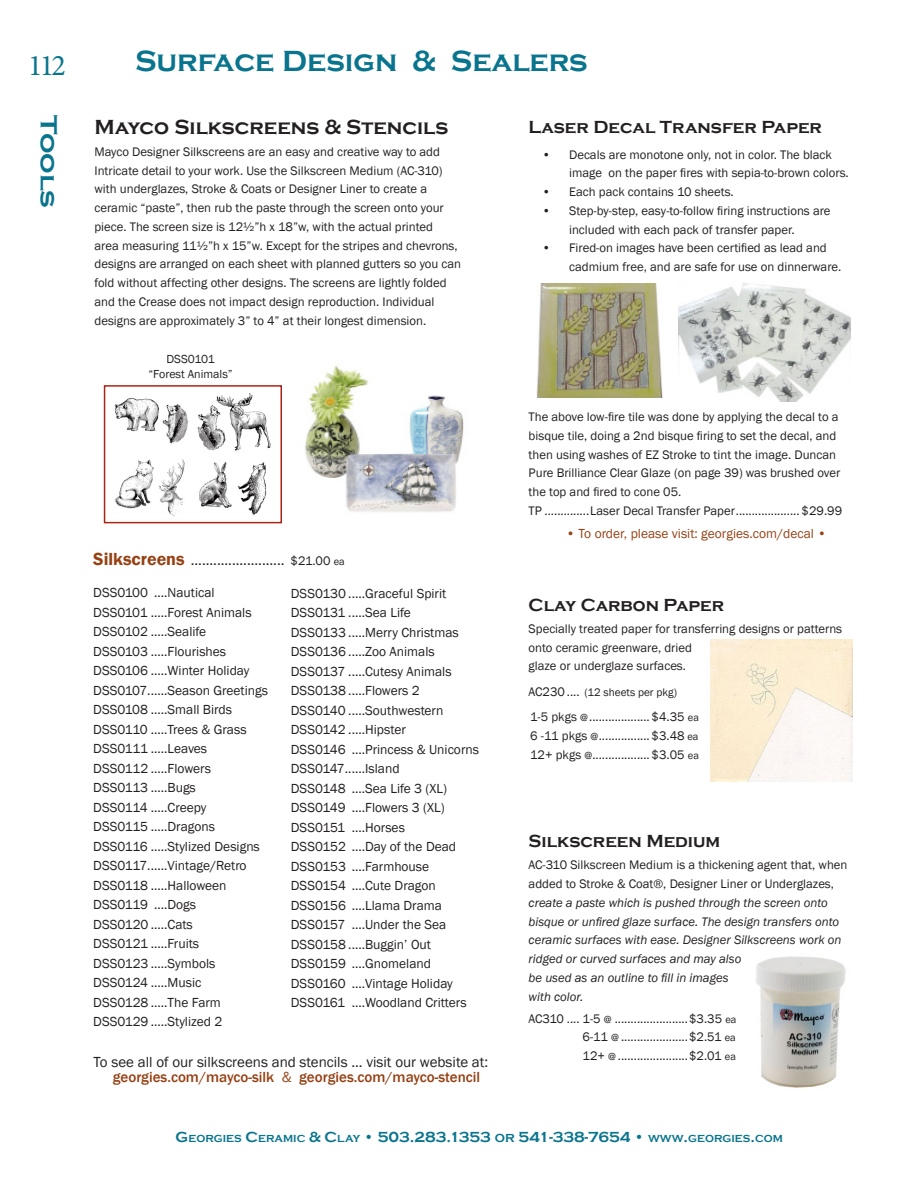
<style>
.page{position:relative;width:918px;height:1188px;background:#fff}
.page>*{position:absolute;margin:0;border:0;box-sizing:border-box;transform-origin:0 0}
.Headline{font:700 30px "Copperplate Gothic";color:#09748d}
.t1{font:30px "Minion Pro";color:#09748d}
.t2{font:700 24px "Copperplate Gothic";color:#09748d;scale:1.2 1}
.Body_Splash{font:700 21px "Copperplate Gothic";color:#231f20}
.Body_Splash-2{font:700 18px "Copperplate Gothic";color:#231f20}
.Body_Prices{font:700 18px "Copperplate Gothic";color:#231f20}
.Body_Header{font:15px "Franklin Gothic";color:#231f20}
.t3{font:700 15px "Copperplate Gothic";color:#09748d}
.Body_Header-2{font:500 15px "Franklin Gothic";color:#964114}
.Body_Text{font:13.5px "Franklin Gothic";color:#231f20}
.Body_Header-3{font:13.5px "Franklin Gothic";color:#964114}
.Body_Text-2{font:12.75px/18.8px "Franklin Gothic";color:#231f20}
.Body_Text-3{font:italic 12.75px/18.8px "Franklin Gothic";color:#231f20}
.Body_Prices-2{font:12.75px "Franklin Gothic";color:#231f20}
.Body_Text-4{font:12px "Franklin Gothic";color:#231f20}
.Body_Text-5{font:11.25px "Franklin Gothic";color:#231f20}
.s1{font-weight:600;font-size:18px;color:#964114}
.s2{font-size:12.75px}
.s3{font-size:10.5px}
.s4{font-weight:400}
.s5{font-style:normal}
.s6{color:#fff}
.s7{font-size:12px}
</style>
<div class="page">
<img style="left:710px;top:640px;width:143px;height:142px">
<img style="left:305px;top:365px;width:159px;height:147px">
<img style="left:756px;top:956px;width:90px;height:132px">
<img style="left:679px;top:283px;width:171px;height:119px">
<img style="left:537px;top:284px;width:125px;height:114px">
<img style="left:114px;top:393px;width:157px;height:123px">
<div style="left:104px;top:385px;width:178px;height:138px;border:2px solid #aa2314"></div>
<h1 class="t1" style="left:28px;top:45px;width:39px">112</h1>
<h2 class="t2" style="left:62px;top:115px;width:79px;rotate:90deg">Tools</h2>
<p class="Headline" style="left:135px;top:45px;width:454px">Surface Design &amp; Sealers</p>
<p class="Body_Splash" style="left:94px;top:115px;width:355px">Mayco Silkscreens &amp; Stencils</p>
<p class="Body_Text-2" style="left:94px;top:142px;width:368px">Mayco Designer Silkscreens are an easy and creative way to add Intricate detail to your work. Use the Silkscreen Medium (AC-310) with underglazes, Stroke &amp; Coats or Designer Liner to create a ceramic “paste”, then rub the paste through the screen onto your piece. The screen size is 12½”h x 18”w, with the actual printed<br>area measuring 11½”h x 15”w. Except for the stripes and chevrons, designs are arranged on each sheet with planned gutters so you can fold without affecting other designs. The screens are lightly folded and the Crease does not impact design reproduction. Individual designs are approximately 3” to 4” at their longest dimension.</p>
<p class="Body_Text-4" style="left:166px;top:352px;width:50px">DSS0101</p>
<p class="Body_Text-4" style="left:148px;top:367px;width:86px">“Forest Animals”</p>
<p class="Body_Header" style="left:93px;top:551px;width:253px"><span class="s1">Silkscreens</span> ......................... <span class="s2">$21.00</span> <span class="s3">ea</span></p>
<p class="Body_Text" style="left:93px;top:585px;width:123px">DSS0100 ....Nautical</p>
<p class="Body_Text" style="left:93px;top:604px;width:160px">DSS0101 .....Forest Animals</p>
<p class="Body_Text" style="left:93px;top:624px;width:115px">DSS0102 .....Sealife</p>
<p class="Body_Text" style="left:93px;top:643px;width:134px">DSS0103 .....Flourishes</p>
<p class="Body_Text" style="left:93px;top:663px;width:158px">DSS0106 .....Winter Holiday</p>
<p class="Body_Text" style="left:93px;top:682px;width:176px">DSS0107......Season Greetings</p>
<p class="Body_Text" style="left:93px;top:702px;width:140px">DSS0108 .....Small Birds</p>
<p class="Body_Text" style="left:93px;top:721px;width:155px">DSS0110 .....Trees &amp; Grass</p>
<p class="Body_Text" style="left:93px;top:741px;width:115px">DSS0111 .....Leaves</p>
<p class="Body_Text" style="left:93px;top:760px;width:119px">DSS0112 .....Flowers</p>
<p class="Body_Text" style="left:93px;top:780px;width:104px">DSS0113 .....Bugs</p>
<p class="Body_Text" style="left:93px;top:799px;width:115px">DSS0114 .....Creepy</p>
<p class="Body_Text" style="left:93px;top:819px;width:123px">DSS0115 .....Dragons</p>
<p class="Body_Text" style="left:93px;top:838px;width:168px">DSS0116 .....Stylized Designs</p>
<p class="Body_Text" style="left:93px;top:858px;width:155px">DSS0117......Vintage/Retro</p>
<p class="Body_Text" style="left:93px;top:877px;width:135px">DSS0118 .....Halloween</p>
<p class="Body_Text" style="left:93px;top:897px;width:104px">DSS0119 ....Dogs</p>
<p class="Body_Text" style="left:93px;top:916px;width:101px">DSS0120 .....Cats</p>
<p class="Body_Text" style="left:93px;top:936px;width:107px">DSS0121 .....Fruits</p>
<p class="Body_Text" style="left:93px;top:955px;width:124px">DSS0123 .....Symbols</p>
<p class="Body_Text" style="left:93px;top:975px;width:110px">DSS0124 .....Music</p>
<p class="Body_Text" style="left:93px;top:994px;width:129px">DSS0128 .....The Farm</p>
<p class="Body_Text" style="left:93px;top:1014px;width:131px">DSS0129 .....Stylized 2</p>
<p class="Body_Text" style="left:291px;top:585px;width:157px">DSS0130 .....Graceful Spirit</p>
<p class="Body_Text" style="left:291px;top:604px;width:121px">DSS0131 .....Sea Life</p>
<p class="Body_Text" style="left:291px;top:624px;width:169px">DSS0133 .....Merry Christmas</p>
<p class="Body_Text" style="left:291px;top:643px;width:145px">DSS0136 .....Zoo Animals</p>
<p class="Body_Text" style="left:291px;top:663px;width:162px">DSS0137 .....Cutesy Animals</p>
<p class="Body_Text" style="left:291px;top:682px;width:130px">DSS0138 .....Flowers 2</p>
<p class="Body_Text" style="left:291px;top:702px;width:154px">DSS0140 .....Southwestern</p>
<p class="Body_Text" style="left:291px;top:721px;width:116px">DSS0142 .....Hipster</p>
<p class="Body_Text" style="left:291px;top:741px;width:190px">DSS0146 ....Princess &amp; Unicorns</p>
<p class="Body_Text" style="left:291px;top:760px;width:110px">DSS0147......Island</p>
<p class="Body_Text" style="left:291px;top:780px;width:158px">DSS0148 ....Sea Life 3 (XL)</p>
<p class="Body_Text" style="left:291px;top:799px;width:155px">DSS0149 ....Flowers 3 (XL)</p>
<p class="Body_Text" style="left:291px;top:819px;width:116px">DSS0151 ....Horses</p>
<p class="Body_Text" style="left:291px;top:838px;width:167px">DSS0152 ....Day of the Dead</p>
<p class="Body_Text" style="left:291px;top:858px;width:140px">DSS0153 ....Farmhouse</p>
<p class="Body_Text" style="left:291px;top:877px;width:147px">DSS0154 ....Cute Dragon</p>
<p class="Body_Text" style="left:291px;top:897px;width:153px">DSS0156 ....Llama Drama</p>
<p class="Body_Text" style="left:291px;top:916px;width:157px">DSS0157 ....Under the Sea</p>
<p class="Body_Text" style="left:291px;top:936px;width:142px">DSS0158 .....Buggin’ Out</p>
<p class="Body_Text" style="left:291px;top:955px;width:142px">DSS0159 ....Gnomeland</p>
<p class="Body_Text" style="left:291px;top:975px;width:163px">DSS0160 ....Vintage Holiday</p>
<p class="Body_Text" style="left:291px;top:994px;width:177px">DSS0161 ....Woodland Critters</p>
<p class="Body_Header" style="left:94px;top:1052px;width:396px">To see all of our silkscreens and stencils ... visit our website at:</p>
<p class="Body_Header-2" style="left:113px;top:1067px;width:369px">georgies.com/mayco-silk <span class="s4">&amp;</span> georgies.com/mayco-stencil</p>
<p class="Body_Splash-2" style="left:529px;top:117px;width:295px">Laser Decal Transfer Paper</p>
<p class="Body_Text-2" style="left:569px;top:145px;width:281px;text-indent:-27px">• Decals are monotone only, not in color. The black image on the paper fires with sepia-to-brown colors.</p>
<p class="Body_Text-2" style="left:542px;top:183px;width:193px">• Each pack contains 10 sheets.</p>
<p class="Body_Text-2" style="left:569px;top:201px;width:263px;text-indent:-27px">• Step-by-step, easy-to-follow firing instructions are included with each pack of transfer paper.</p>
<p class="Body_Text-2" style="left:569px;top:239px;width:274px;text-indent:-27px">• Fired-on images have been certified as lead and cadmium free, and are safe for use on dinnerware.</p>
<p class="Body_Text-2" style="left:529px;top:408px;width:313px">The above low-fire tile was done by applying the decal to a bisque tile, doing a 2nd bisque firing to set the decal, and then using washes of EZ Stroke to tint the image. Duncan Pure Brilliance Clear Glaze (on page 39) was brushed over the top and fired to cone 05.</p>
<p class="Body_Prices-2" style="left:529px;top:503px;width:315px">TP ..............Laser Decal Transfer Paper.................... $29.99</p>
<p class="Body_Header-3" style="left:566px;top:525px;width:262px">• To order, please visit: georgies.com/decal •</p>
<p class="Body_Splash-2" style="left:529px;top:595px;width:197px">Clay Carbon Paper</p>
<p class="Body_Text-2" style="left:529px;top:619px;width:315px">Specially treated paper for transferring designs or patterns</p>
<p class="Body_Text-2" style="left:529px;top:638px;width:165px">onto ceramic greenware, dried</p>
<p class="Body_Text-2" style="left:529px;top:657px;width:159px">glaze or underglaze surfaces.</p>
<p class="Body_Text-5" style="left:529px;top:685px;width:150px"><span class="s2">AC230 ....</span> (12 sheets per pkg)</p>
<p class="Body_Text-2" style="left:530px;top:708px;width:170px">1-5 pkgs <span class="s3">@</span>................... $4.35 <span class="s3">ea</span></p>
<p class="Body_Text-2" style="left:530px;top:727px;width:170px">6 -11 pkgs <span class="s3">@</span>................ $3.48 <span class="s3">ea</span></p>
<p class="Body_Text-2" style="left:530px;top:745px;width:170px">12+ pkgs <span class="s3">@</span>.................. $3.05 <span class="s3">ea</span></p>
<p class="Body_Prices" style="left:529px;top:831px;width:193px">Silkscreen Medium</p>
<p class="Body_Text-3" style="left:529px;top:856px;width:320px"><span class="s5">AC-310 Silkscreen Medium is a thickening agent that, when added to Stroke &amp; Coat®, Designer Liner or Underglazes, </span>create a paste which is pushed through the screen onto bisque or unfired glaze surface. The design transfers onto ceramic surfaces with ease. Designer Silkscreens work on ridged or curved surfaces and may also</p>
<p class="Body_Text-3" style="left:529px;top:968px;width:201px">be used as an outline to fill in images</p>
<p class="Body_Text-3" style="left:529px;top:987px;width:56px">with color.</p>
<p class="Body_Prices-2" style="left:529px;top:1010px;width:209px">AC310 .... 1-5 <span class="s3">@</span> .......................$3.35 <span class="s3">ea</span></p>
<p class="Body_Prices-2" style="left:529px;top:1029px;width:209px"><span class="s6">................</span> 6-11 <span class="s3">@</span> .....................$2.51 <span class="s3">ea</span></p>
<p class="Body_Prices-2" style="left:529px;top:1048px;width:209px"><span class="s6">................</span> 12+ <span class="s3">@</span> ......................$2.01 <span class="s3">ea</span></p>
<p class="t3" style="left:176px;top:1129px;width:609px">G<span class="s3">EORGIES</span> C<span class="s3">ERAMIC</span> &amp; C<span class="s3">LAY</span> • 503.283.1353 <span class="s7">OR</span> 541-338-7654 • <span class="s3">WWW</span>.<span class="s3">GEORGIES</span>.<span class="s3">COM</span></p>
</div>
